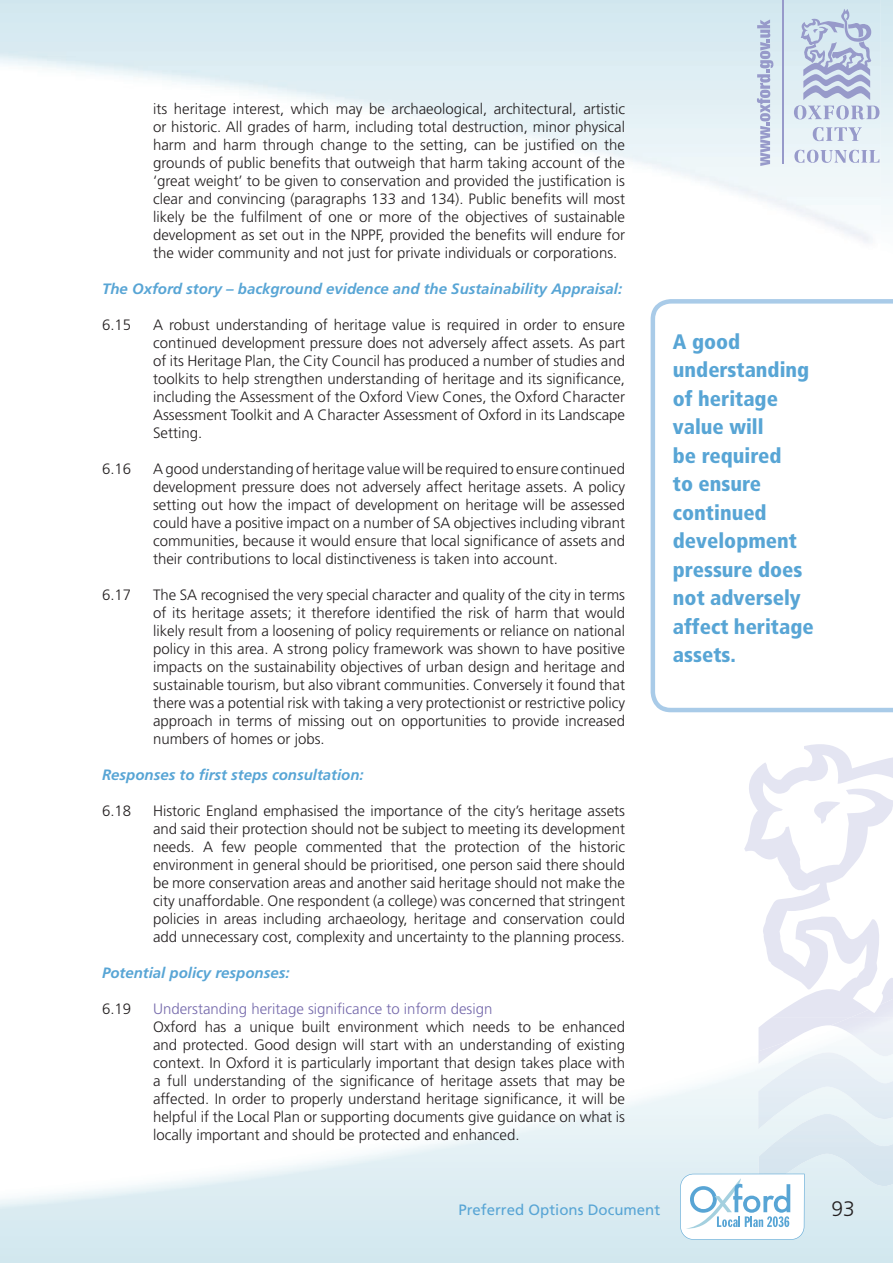
<style>
.page{position:relative;width:893px;height:1263px;background:#fff}
.page>*{position:absolute;margin:0;border:0;box-sizing:border-box;transform-origin:0 0}
.t1{font:900 condensed 21px/28.5px "Frutiger";color:#58a5d5}
.t2{font:300 21px "Frutiger";color:#231f20}
.t3{font:300 15px/18px "Frutiger";color:#231f20;text-align:justify}
.t4{font:italic 700 15px "Frutiger";color:#58a5d5}
.t5{font:300 15px "Frutiger";color:#7569ab}
.t6{font:15px "Frutiger";color:#58a5d5}
</style>
<div class="page">
<svg style="left:744px;top:744px;width:149px;height:273px"></svg>
<img style="left:851px;top:999px;width:42px;height:18px">
<img style="left:758px;top:1114px;width:135px;height:83px">
<img style="left:758px;top:1017px;width:135px;height:47px">
<svg style="left:680px;top:1174px;width:125px;height:66px"></svg>
<svg style="left:813px;top:127px;width:49px;height:14px"></svg>
<svg style="left:794px;top:150px;width:85px;height:13px"></svg>
<svg style="left:794px;top:9px;width:85px;height:110px;background:#c4d0e4"></svg>
<hr style="left:782px;top:0;width:1px;height:163px;background:#979aca">
<svg style="left:757px;top:19px;width:16px;height:147px;background:#c0cae2"></svg>
<svg style="left:651px;top:299px;width:242px;height:413px"></svg>
<p class="t3" style="left:153px;top:100px;width:474px">its heritage interest, which may be archaeological, architectural, artistic or historic. All grades of harm, including total destruction, minor physical harm and harm through change to the setting, can be justified on the grounds of public benefits that outweigh that harm taking account of the ‘great weight’ to be given to conservation and provided the justification is clear and convincing (paragraphs 133 and 134). Public benefits will most likely be the fulfilment of one or more of the objectives of sustainable development as set out in the NPPF, provided the benefits will endure for the wider community and not just for private individuals or corporations.</p>
<p class="t4" style="left:102px;top:280px;width:522px">The Oxford story – background evidence and the Sustainability Appraisal:</p>
<p class="t3" style="left:102px;top:316px;width:31px">6.15</p>
<p class="t3" style="left:153px;top:316px;width:474px">A robust understanding of heritage value is required in order to ensure continued development pressure does not adversely affect assets. As part of its Heritage Plan, the City Council has produced a number of studies and toolkits to help strengthen understanding of heritage and its significance, including the Assessment of the Oxford View Cones, the Oxford Character Assessment Toolkit and A Character Assessment of Oxford in its Landscape Setting.</p>
<p class="t3" style="left:102px;top:460px;width:31px">6.16</p>
<p class="t3" style="left:153px;top:460px;width:474px">A good understanding of heritage value will be required to ensure continued development pressure does not adversely affect heritage assets. A policy setting out how the impact of development on heritage will be assessed could have a positive impact on a number of SA objectives including vibrant communities, because it would ensure that local significance of assets and their contributions to local distinctiveness is taken into account.</p>
<p class="t3" style="left:102px;top:586px;width:31px">6.17</p>
<p class="t3" style="left:153px;top:586px;width:474px">The SA recognised the very special character and quality of the city in terms of its heritage assets; it therefore identified the risk of harm that would likely result from a loosening of policy requirements or reliance on national policy in this area. A strong policy framework was shown to have positive impacts on the sustainability objectives of urban design and heritage and sustainable tourism, but also vibrant communities. Conversely it found that there was a potential risk with taking a very protectionist or restrictive policy approach in terms of missing out on opportunities to provide increased numbers of homes or jobs.</p>
<p class="t4" style="left:102px;top:766px;width:263px">Responses to first steps consultation:</p>
<p class="t3" style="left:102px;top:802px;width:31px">6.18</p>
<p class="t3" style="left:153px;top:802px;width:473px">Historic England emphasised the importance of the city’s heritage assets and said their protection should not be subject to meeting its development needs. A few people commented that the protection of the historic environment in general should be prioritised, one person said there should be more conservation areas and another said heritage should not make the city unaffordable. One respondent (a college) was concerned that stringent policies in areas including archaeology, heritage and conservation could add unnecessary cost, complexity and uncertainty to the planning process.</p>
<p class="t4" style="left:102px;top:964px;width:189px">Potential policy responses:</p>
<p class="t3" style="left:102px;top:1000px;width:31px">6.19</p>
<p class="t5" style="left:153px;top:1000px;width:341px">Understanding heritage significance to inform design</p>
<p class="t3" style="left:153px;top:1018px;width:474px">Oxford has a unique built environment which needs to be enhanced and protected. Good design will start with an understanding of existing context. In Oxford it is particularly important that design takes place with a full understanding of the significance of heritage assets that may be affected. In order to properly understand heritage significance, it will be helpful if the Local Plan or supporting documents give guidance on what is locally important and should be protected and enhanced.</p>
<h1 class="t1" style="left:673px;top:327px;width:142px">A good understanding of heritage value will<br>be required<br>to ensure continued development pressure does not adversely affect heritage assets.</h1>
<p class="t6" style="left:458px;top:1200px;width:203px">Preferred Options Document</p>
<h1 class="t2" style="left:831px;top:1196px;width:25px">93</h1>
</div>
